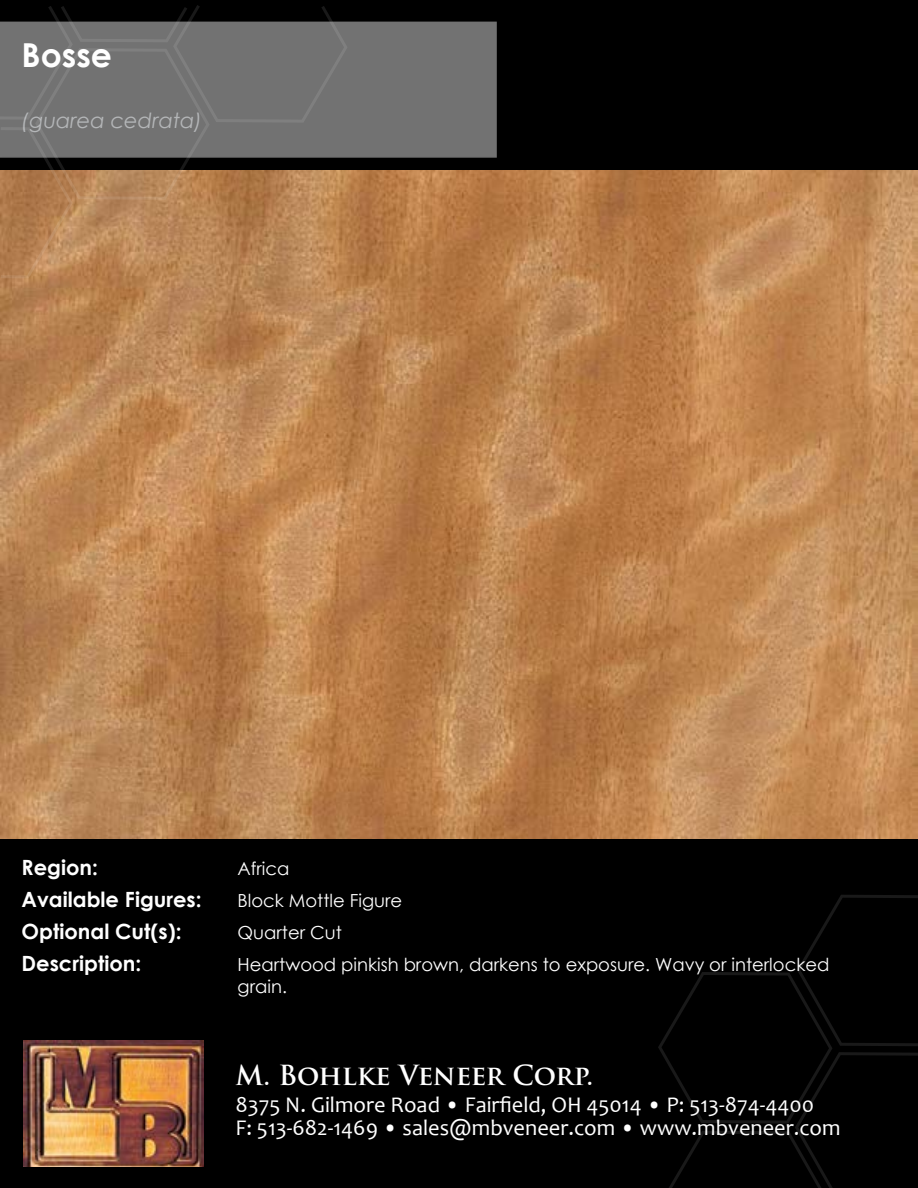
<style>
.page{position:relative;width:918px;height:1188px;background:#000}
.page>*{position:absolute;margin:0;border:0;box-sizing:border-box;transform-origin:0 0}
.t1{font:700 33px "Century Gothic";color:#fff}
.t2{font:700 27px "Trajan Pro";letter-spacing:-.02em;color:#fff}
.t3{font:22.5px/23.2px "Candara";color:#fff}
.t4{font:700 21px "Century Gothic";color:#fff}
.t5{font:italic 21px "Century Gothic";color:#b4b6b8}
.t6{font:18px/21.6px "Century Gothic";color:#fff}
</style>
<div class="page">
<img style="left:0;top:171px;width:918px;height:667px">
<div style="left:0;top:22px;width:497px;height:136px;background:#727272"></div>
<img style="left:23px;top:1041px;width:180px;height:125px">
<svg style="left:0;top:5px;width:348px;height:273px"></svg>
<svg style="left:658px;top:895px;width:260px;height:293px"></svg>
<h1 class="t1" style="left:22px;top:30px;width:92px">Bosse</h1>
<p class="t5" style="left:22px;top:105px;width:182px">(guarea cedrata)</p>
<p class="t4" style="left:22px;top:852px;width:78px">Region:</p>
<p class="t6" style="left:238px;top:858px;width:53px">Africa</p>
<p class="t4" style="left:22px;top:884px;width:182px">Available Figures:</p>
<p class="t6" style="left:238px;top:890px;width:166px">Block Mottle Figure</p>
<p class="t4" style="left:22px;top:916px;width:162px">Optional Cut(s):</p>
<p class="t6" style="left:238px;top:922px;width:106px">Quarter Cut</p>
<p class="t4" style="left:22px;top:948px;width:121px">Description:</p>
<p class="t6" style="left:238px;top:954px;width:593px">Heartwood pinkish brown, darkens to exposure. Wavy or interlocked grain.</p>
<p class="t2" style="left:235px;top:1059px;width:359px">M. Bohlke Veneer Corp.</p>
<p class="t3" style="left:235px;top:1093px;width:607px">8375 N. Gilmore Road • Fairfield, OH 45014 • P: 513-874-4400<br>F: 513-682-1469 • sales@mbveneer.com • www.mbveneer.com</p>
</div>
